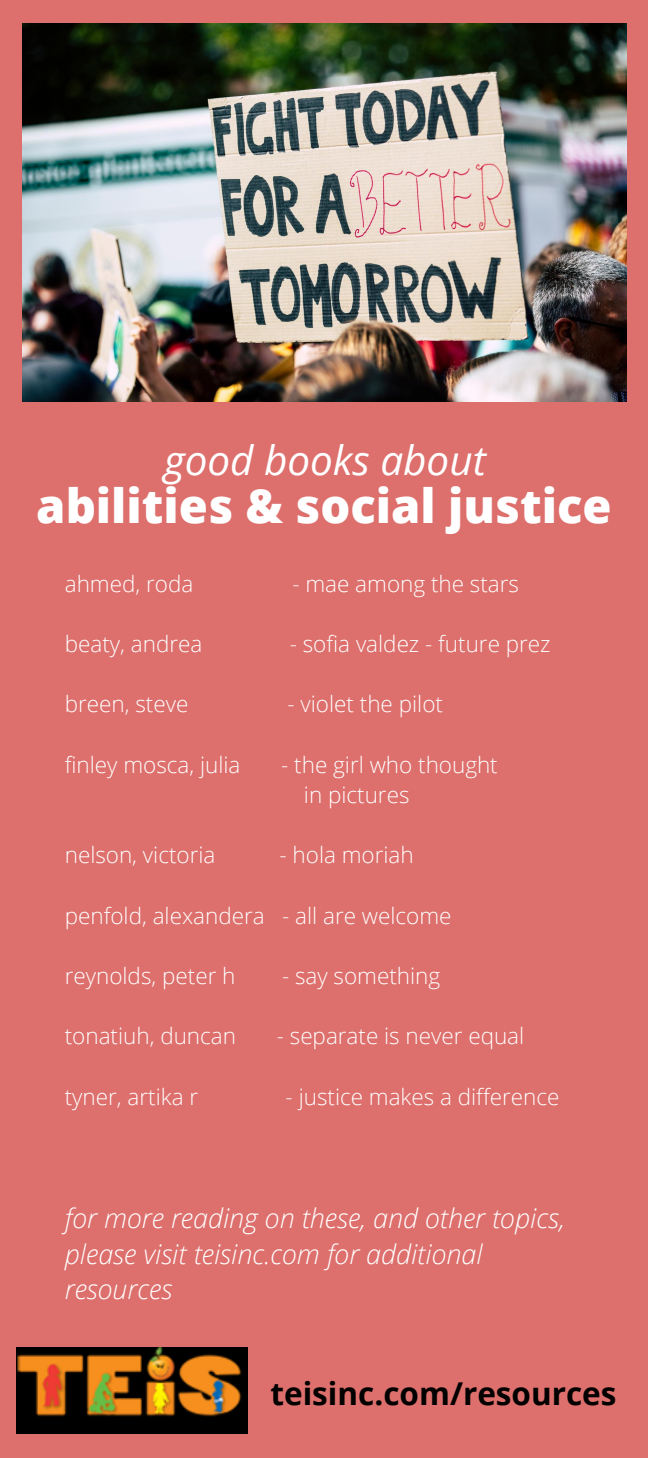
<style>
.page{position:relative;width:648px;height:1458px;background:#dd6f6c}
.page>*{position:absolute;margin:0;border:0;box-sizing:border-box;transform-origin:0 0}
.t1{font:800 47.25px "Open Sans";color:#fff}
.t2{font:italic 40.5px "Open Sans";color:#fff}
.t3{font:700 31.5px "Open Sans";color:#000}
.t4{font:italic 300 27px/35.6px "Open Sans";color:#fff}
.t5{font:300 22.5px/30.2px "Open Sans";color:#fff}
</style>
<div class="page">
<img style="left:16px;top:1348px;width:231px;height:86px">
<img style="left:22px;top:24px;width:604px;height:378px">
<h2 class="t2" style="left:165px;top:432px;width:323px">good books about</h2>
<h1 class="t1" style="left:36px;top:472px;width:577px">abilities &amp; social justice</h1>
<p class="t5" style="left:65px;top:568px;width:130px">ahmed, roda</p>
<p class="t5" style="left:292px;top:568px;width:228px">- mae among the stars</p>
<p class="t5" style="left:65px;top:628px;width:139px">beaty, andrea</p>
<p class="t5" style="left:290px;top:628px;width:262px">- sofia valdez - future prez</p>
<p class="t5" style="left:65px;top:689px;width:125px">breen, steve</p>
<p class="t5" style="left:288px;top:689px;width:157px">- violet the pilot</p>
<p class="t5" style="left:65px;top:749px;width:177px">finley mosca, julia</p>
<p class="t5" style="left:304px;top:749px;width:195px;text-indent:-23px">- the girl who thought in pictures</p>
<p class="t5" style="left:65px;top:839px;width:152px">nelson, victoria</p>
<p class="t5" style="left:280px;top:839px;width:136px">- hola moriah</p>
<p class="t5" style="left:65px;top:900px;width:388px">penfold, alexandera - all are welcome</p>
<p class="t5" style="left:65px;top:960px;width:172px">reynolds, peter h</p>
<p class="t5" style="left:282px;top:960px;width:160px">- say something</p>
<p class="t5" style="left:65px;top:1021px;width:173px">tonatiuh, duncan</p>
<p class="t5" style="left:277px;top:1021px;width:249px">- separate is never equal</p>
<p class="t5" style="left:65px;top:1081px;width:135px">tyner, artika r</p>
<p class="t5" style="left:286px;top:1081px;width:275px">- justice makes a difference</p>
<p class="t4" style="left:65px;top:1200px;width:502px">for more reading on these, and other topics, please visit teisinc.com for additional resources</p>
<h3 class="t3" style="left:270px;top:1371px;width:348px">teisinc.com/resources</h3>
</div>
